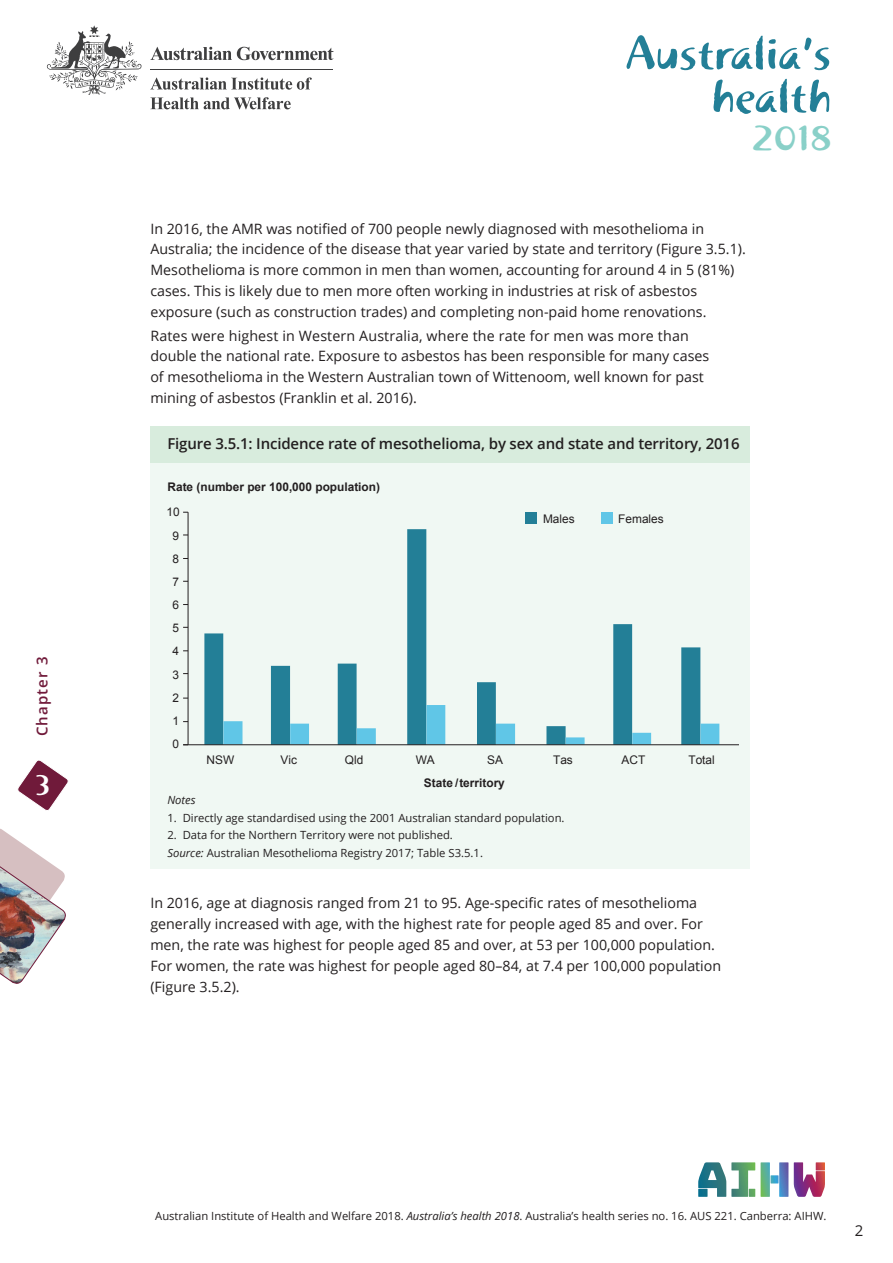
<style>
.page{position:relative;width:893px;height:1263px;background:#fff}
.page>*{position:absolute;margin:0;border:0;box-sizing:border-box;transform-origin:0 0}
.t1{font:47.1px/43.2px "Khaki Std 1";color:#237f97;text-align:right;scale:1.1 1}
.t2{font:36.75px "Khaki Std 1";color:#89d0c8;scale:1.1 1}
.t3{font:30px "Khaki Std 1";color:#fff}
.Figure_head{font:600 15px "Open Sans";letter-spacing:-.01em;color:#231f20}
.t4{font:600 15px "Open Sans";letter-spacing:.07em;color:#701a3a}
.t5{font:15px "Open Sans";color:#231f20}
.Body_text{font:14.25px/20.9px "Open Sans";color:#231f20}
.t6{font:11.85px "Arial";color:#231f20}
.t7{font:700 11.85px "Arial";color:#231f20}
.Figure_notes_and_sou{font:11.25px "Open Sans";color:#231f20}
.Figure_notes_and_sou-2{font:italic 11.25px "Open Sans";color:#231f20}
.s1{font-style:italic}
</style>
<div class="page">
<svg style="left:698px;top:1162px;width:57px;height:35px"></svg>
<svg style="left:761px;top:1162px;width:27px;height:35px"></svg>
<svg style="left:794px;top:1162px;width:31px;height:35px"></svg>
<svg style="left:150px;top:47px;width:183px;height:13px"></svg>
<svg style="left:47px;top:25px;width:95px;height:70px"></svg>
<hr style="left:150px;top:69px;width:183px;height:1px;background:#3e3e3f">
<svg style="left:150px;top:77px;width:162px;height:13px"></svg>
<svg style="left:150px;top:97px;width:141px;height:12px"></svg>
<svg style="left:17px;top:760px;width:52px;height:51px"></svg>
<img style="left:0;top:828px;width:66px;height:156px">
<div style="left:150px;top:439px;width:600px;height:430px;background:#f0f8f3"></div>
<div style="left:150px;top:426px;width:600px;height:36px;background:#d8ecdd"></div>
<svg style="left:204px;top:529px;width:496px;height:215px"></svg>
<svg style="left:223px;top:705px;width:496px;height:39px"></svg>
<hr style="left:183px;top:744px;width:556px;height:1px;background:#231f20">
<hr style="left:188px;top:512px;width:1px;height:233px;background:#231f20">
<div style="left:526px;top:513px;width:11px;height:11px;background:#237f97"></div>
<div style="left:602px;top:513px;width:11px;height:11px;background:#60c6e7"></div>
<p class="t4" style="left:32px;top:736px;width:81px;rotate:-90deg">Chapter 3</p>
<h3 class="t3" style="left:35px;top:768px;width:17px">3</h3>
<h1 class="t1" style="left:625px;top:32px;width:189px">Australia’s health</h1>
<h2 class="t2" style="left:751px;top:116px;width:75px">2018</h2>
<p class="Body_text" style="left:150px;top:218px;width:597px">In 2016, the AMR was notified of 700 people newly diagnosed with mesothelioma in Australia; the incidence of the disease that year varied by state and territory (Figure 3.5.1).<br>Mesothelioma is more common in men than women, accounting for around 4 in 5 (81%) cases. This is likely due to men more often working in industries at risk of asbestos exposure (such as construction trades) and completing non-paid home renovations.</p>
<p class="Body_text" style="left:150px;top:325px;width:560px">Rates were highest in Western Australia, where the rate for men was more than double the national rate. Exposure to asbestos has been responsible for many cases of mesothelioma in the Western Australian town of Wittenoom, well known for past mining of asbestos (Franklin et al. 2016).</p>
<p class="Figure_head" style="left:167px;top:433px;width:574px">Figure 3.5.1: Incidence rate of mesothelioma, by sex and state and territory, 2016</p>
<p class="t7" style="left:168px;top:479px;width:214px">Rate (number per 100,000 population)</p>
<p class="t6" style="left:166px;top:504px;width:15px">10</p>
<p class="t6" style="left:172px;top:528px;width:8px">9</p>
<p class="t6" style="left:172px;top:551px;width:8px">8</p>
<p class="t6" style="left:172px;top:574px;width:8px">7</p>
<p class="t6" style="left:172px;top:597px;width:8px">6</p>
<p class="t6" style="left:172px;top:620px;width:8px">5</p>
<p class="t6" style="left:172px;top:643px;width:8px">4</p>
<p class="t6" style="left:172px;top:667px;width:8px">3</p>
<p class="t6" style="left:172px;top:690px;width:8px">2</p>
<p class="t6" style="left:172px;top:713px;width:8px">1</p>
<p class="t6" style="left:172px;top:736px;width:8px">0</p>
<p class="t6" style="left:543px;top:511px;width:33px">Males</p>
<p class="t6" style="left:618px;top:511px;width:47px">Females</p>
<p class="t6" style="left:207px;top:752px;width:29px">NSW</p>
<p class="t6" style="left:280px;top:752px;width:18px">Vic</p>
<p class="t6" style="left:345px;top:752px;width:20px">Qld</p>
<p class="t6" style="left:416px;top:752px;width:21px">WA</p>
<p class="t6" style="left:487px;top:752px;width:17px">SA</p>
<p class="t6" style="left:553px;top:752px;width:21px">Tas</p>
<p class="t6" style="left:622px;top:752px;width:25px">ACT</p>
<p class="t6" style="left:688px;top:752px;width:28px">Total</p>
<p class="t7" style="left:424px;top:775px;width:82px">State / territory</p>
<p class="Figure_notes_and_sou-2" style="left:167px;top:793px;width:30px">Notes</p>
<p class="Figure_notes_and_sou" style="left:167px;top:810px;width:399px">1. Directly age standardised using the 2001 Australian standard population.</p>
<p class="Figure_notes_and_sou" style="left:167px;top:827px;width:287px">2. Data for the Northern Territory were not published.</p>
<p class="Figure_notes_and_sou" style="left:167px;top:845px;width:317px"><span class="s1">Source:</span> Australian Mesothelioma Registry 2017; Table S3.5.1.</p>
<p class="Body_text" style="left:150px;top:891px;width:572px">In 2016, age at diagnosis ranged from 21 to 95. Age-specific rates of mesothelioma generally increased with age, with the highest rate for people aged 85 and over. For men, the rate was highest for people aged 85 and over, at 53 per 100,000 population.<br>For women, the rate was highest for people aged 80–84, at 7.4 per 100,000 population (Figure 3.5.2).</p>
<p class="Figure_notes_and_sou" style="left:155px;top:1208px;width:673px">Australian Institute of Health and Welfare 2018. <span class="s1">Australia’s health 2018</span>. Australia’s health series no. 16. AUS 221. Canberra: AIHW.</p>
<p class="t5" style="left:855px;top:1220px;width:10px">2</p>
</div>
